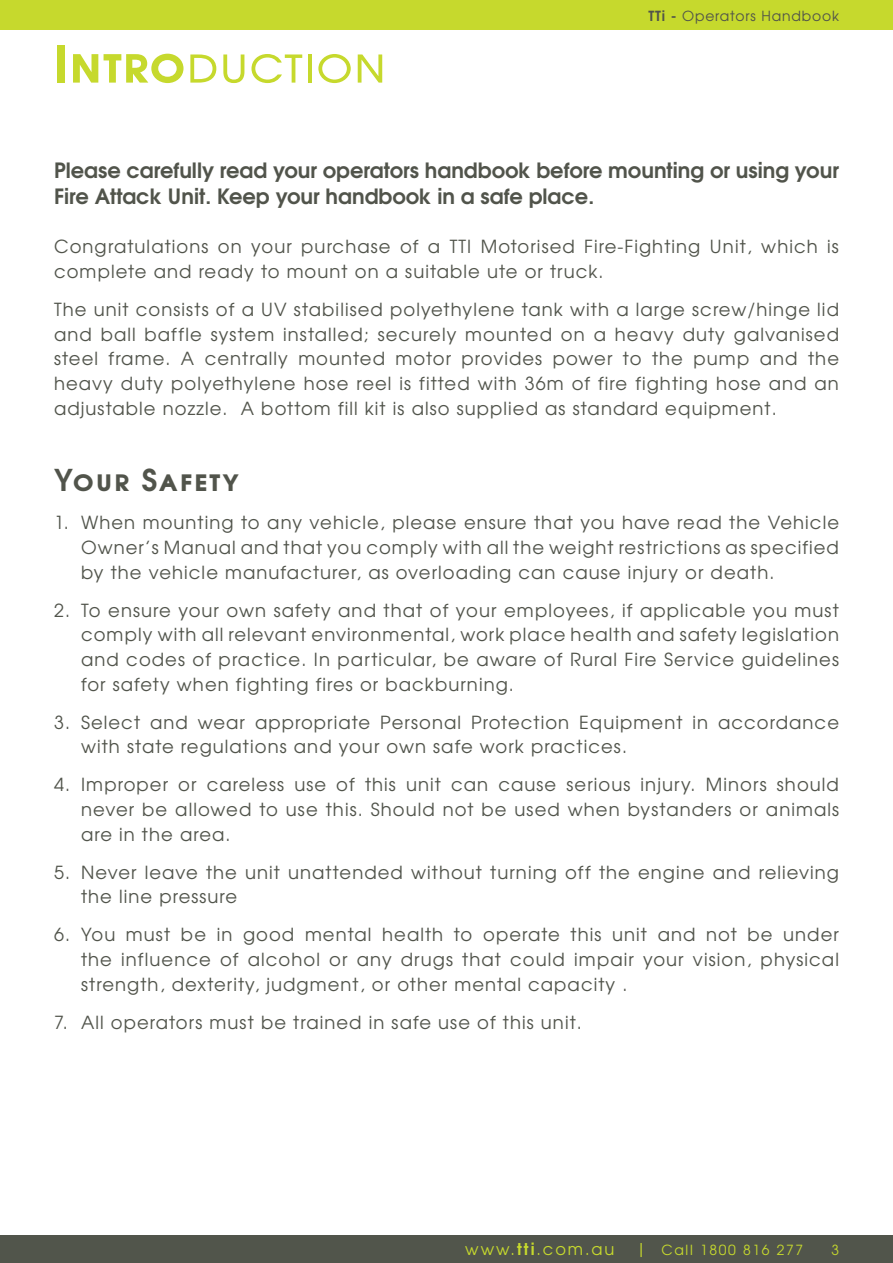
<style>
.page{position:relative;width:893px;height:1263px;background:#fff}
.page>*{position:absolute;margin:0;border:0;box-sizing:border-box;transform-origin:0 0}
.t1{font:51.45px "Te X Gyre Adventor";letter-spacing:.02em;color:#c6d92d}
.body-v1{font:700 30px "Te X Gyre Adventor";letter-spacing:.06em;color:#51544b}
.heading{font:700 21px/25.2px "Te X Gyre Adventor";color:#51544b}
.body-v1-2{font:18px/24.6px "Te X Gyre Adventor";letter-spacing:.06em;color:#51544b;text-align:justify}
.t2{font:16.2px "Te X Gyre Adventor";color:#c6d92d}
.t3{font:13.95px "Te X Gyre Adventor";letter-spacing:.06em;color:#51544a}
.t4{font:13.95px "Te X Gyre Adventor";letter-spacing:.12em;color:#c6d92d}
.s1{font-weight:700}
.s2{font-size:16.2px}
</style>
<div class="page">
<div style="left:0;top:1235px;width:893px;height:28px;background:#51554b"></div>
<div style="left:0;top:0;width:893px;height:30px;background:#c6d92d"></div>
<p class="t1" style="left:54px;top:23px;width:334px"><span class="s1">Intro</span>duction</p>
<p class="t3" style="left:648px;top:5px;width:192px"><span class="s1">TTi -</span> Operators Handbook</p>
<p class="heading" style="left:54px;top:156px;width:786px">Please carefully read your operators handbook before mounting or using your<br>Fire Attack Unit. Keep your handbook in a safe place.</p>
<p class="body-v1-2" style="left:54px;top:233px;width:786px">Congratulations on your purchase of a TTI Motorised Fire-Fighting Unit, which is complete and ready to mount on a suitable ute or truck.</p>
<p class="body-v1-2" style="left:54px;top:296px;width:786px">The unit consists of a UV stabilised polyethylene tank with a large screw/hinge lid and ball baffle system installed; securely mounted on a heavy duty galvanised steel frame. A centrally mounted motor provides power to the pump and the heavy duty polyethylene hose reel is fitted with 36m of fire fighting hose and an adjustable nozzle. A bottom fill kit is also supplied as standard equipment.</p>
<p class="body-v1" style="left:54px;top:454px;width:186px">Your Safety</p>
<p class="body-v1-2" style="left:81px;top:509px;width:759px;text-indent:-27px">1. When mounting to any vehicle, please ensure that you have read the Vehicle Owner’s Manual and that you comply with all the weight restrictions as specified by the vehicle manufacturer, as overloading can cause injury or death.</p>
<p class="body-v1-2" style="left:81px;top:597px;width:759px;text-indent:-27px">2. To ensure your own safety and that of your employees, if applicable you must comply with all relevant environmental, work place health and safety legislation and codes of practice. In particular, be aware of Rural Fire Service guidelines for safety when fighting fires or backburning.</p>
<p class="body-v1-2" style="left:81px;top:708px;width:759px;text-indent:-27px">3. Select and wear appropriate Personal Protection Equipment in accordance with state regulations and your own safe work practices.</p>
<p class="body-v1-2" style="left:81px;top:771px;width:760px;text-indent:-27px">4. Improper or careless use of this unit can cause serious injury. Minors should never be allowed to use this. Should not be used when bystanders or animals are in the area.</p>
<p class="body-v1-2" style="left:81px;top:858px;width:759px;text-indent:-27px">5. Never leave the unit unattended without turning off the engine and relieving the line pressure</p>
<p class="body-v1-2" style="left:81px;top:921px;width:759px;text-indent:-27px">6. You must be in good mental health to operate this unit and not be under the influence of alcohol or any drugs that could impair your vision, physical strength, dexterity, judgment, or other mental capacity .</p>
<p class="body-v1-2" style="left:54px;top:1008px;width:529px">7. All operators must be trained in safe use of this unit.</p>
<p class="t2" style="left:465px;top:1237px;width:151px">www.<span class="s1">tti</span>.com.au</p>
<p class="t4" style="left:636px;top:1239px;width:169px"><span class="s2">|</span> Call 1800 816 277</p>
<p class="t4" style="left:831px;top:1239px;width:9px">3</p>
</div>
